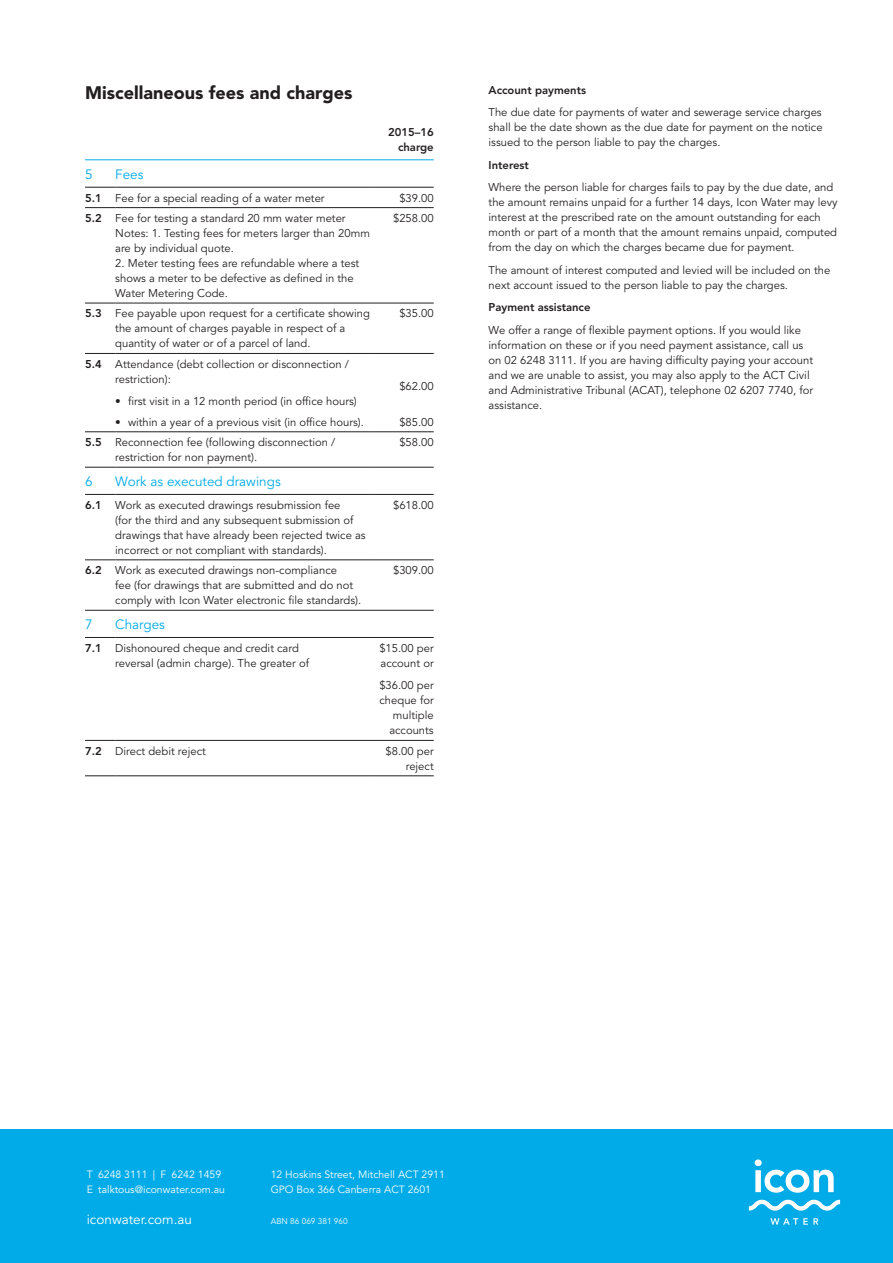
<style>
.page{position:relative;width:893px;height:1263px;background:#fff}
.page>*{position:absolute;margin:0;border:0;box-sizing:border-box;transform-origin:0 0}
.t1{font:900 18px "Avenir LT Std";color:#231f20}
.t2{font:13.5px "Avenir LT Std";color:#00abe7}
.t3{font:13.5px "Avenir LT Std";color:#fff}
.t4{font:11.25px/15px "Avenir LT Std";color:#231f20}
.t5{font:800 11.25px/15px "Avenir LT Std";color:#231f20;text-align:right}
.t6{font:10.5px/15px "Avenir LT Std";color:#fff}
.t7{font:8.25px "Avenir LT Std";color:#fff}
.s1{font-weight:800}
</style>
<div class="page">
<div style="left:0;top:1129px;width:893px;height:134px;background:#00abe7"></div>
<svg style="left:749px;top:1200px;width:91px;height:10px"></svg>
<svg style="left:755px;top:1159px;width:79px;height:34px"></svg>
<svg style="left:770px;top:1218px;width:48px;height:7px"></svg>
<hr style="left:85px;top:740px;width:30px;height:1px;background:#231f20">
<hr style="left:115px;top:740px;width:255px;height:1px;background:#231f20">
<hr style="left:370px;top:740px;width:64px;height:1px;background:#231f20">
<hr style="left:85px;top:207px;width:30px;height:1px;background:#231f20">
<hr style="left:115px;top:207px;width:255px;height:1px;background:#231f20">
<hr style="left:370px;top:207px;width:64px;height:1px;background:#231f20">
<hr style="left:85px;top:431px;width:30px;height:1px;background:#231f20">
<hr style="left:115px;top:431px;width:255px;height:1px;background:#231f20">
<hr style="left:370px;top:431px;width:64px;height:1px;background:#231f20">
<hr style="left:85px;top:560px;width:30px;height:1px;background:#231f20">
<hr style="left:115px;top:560px;width:255px;height:1px;background:#231f20">
<hr style="left:370px;top:560px;width:64px;height:1px;background:#231f20">
<hr style="left:85px;top:775px;width:30px;height:1px;background:#231f20">
<hr style="left:115px;top:775px;width:255px;height:1px;background:#231f20">
<hr style="left:370px;top:775px;width:64px;height:1px;background:#231f20">
<hr style="left:85px;top:159px;width:30px;height:1px;background:#00abe7">
<hr style="left:115px;top:159px;width:255px;height:1px;background:#00abe7">
<hr style="left:370px;top:159px;width:64px;height:1px;background:#00abe7">
<hr style="left:85px;top:303px;width:30px;height:1px;background:#231f20">
<hr style="left:85px;top:353px;width:30px;height:1px;background:#231f20">
<hr style="left:115px;top:303px;width:255px;height:1px;background:#231f20">
<hr style="left:115px;top:353px;width:255px;height:1px;background:#231f20">
<hr style="left:370px;top:303px;width:64px;height:1px;background:#231f20">
<hr style="left:370px;top:353px;width:64px;height:1px;background:#231f20">
<hr style="left:85px;top:187px;width:30px;height:1px;background:#231f20">
<hr style="left:115px;top:187px;width:255px;height:1px;background:#231f20">
<hr style="left:370px;top:187px;width:64px;height:1px;background:#231f20">
<hr style="left:85px;top:610px;width:30px;height:1px;background:#231f20">
<hr style="left:115px;top:610px;width:255px;height:1px;background:#231f20">
<hr style="left:370px;top:610px;width:64px;height:1px;background:#231f20">
<hr style="left:85px;top:637px;width:30px;height:1px;background:#231f20">
<hr style="left:115px;top:637px;width:255px;height:1px;background:#231f20">
<hr style="left:370px;top:637px;width:64px;height:1px;background:#231f20">
<hr style="left:85px;top:467px;width:30px;height:1px;background:#231f20">
<hr style="left:115px;top:467px;width:255px;height:1px;background:#231f20">
<hr style="left:370px;top:467px;width:64px;height:1px;background:#231f20">
<hr style="left:85px;top:494px;width:30px;height:1px;background:#231f20">
<hr style="left:115px;top:494px;width:255px;height:1px;background:#231f20">
<hr style="left:370px;top:494px;width:64px;height:1px;background:#231f20">
<h1 class="t1" style="left:85px;top:81px;width:269px">Miscellaneous fees and charges</h1>
<p class="t5" style="left:388px;top:125px;width:47px">2015–16 charge</p>
<p class="t2" style="left:85px;top:166px;width:9px">5</p>
<p class="t2" style="left:115px;top:166px;width:30px">Fees</p>
<p class="t4" style="left:85px;top:191px;width:241px"><span class="s1">5.1</span> Fee for a special reading of a water meter</p>
<p class="t4" style="left:399px;top:191px;width:36px">$39.00</p>
<p class="t4" style="left:115px;top:211px;width:256px;text-indent:-30px"><span class="s1">5.2</span> Fee for testing a standard 20 mm water meter<br>Notes: 1. Testing fees for meters larger than 20mm are by individual quote.</p>
<p class="t4" style="left:115px;top:256px;width:245px">2. Meter testing fees are refundable where a test shows a meter to be defective as defined in the<br>Water Metering Code.</p>
<p class="t4" style="left:393px;top:211px;width:42px">$258.00</p>
<p class="t4" style="left:115px;top:306px;width:256px;text-indent:-30px"><span class="s1">5.3</span> Fee payable upon request for a certificate showing the amount of charges payable in respect of a quantity of water or of a parcel of land.</p>
<p class="t4" style="left:399px;top:306px;width:36px">$35.00</p>
<p class="t4" style="left:115px;top:357px;width:235px;text-indent:-30px"><span class="s1">5.4</span> Attendance (debt collection or disconnection / restriction):</p>
<p class="t4" style="left:115px;top:394px;width:243px">• first visit in a 12 month period (in office hours)</p>
<p class="t4" style="left:399px;top:379px;width:36px">$62.00</p>
<p class="t4" style="left:115px;top:415px;width:250px">• within a year of a previous visit (in office hours).</p>
<p class="t4" style="left:399px;top:415px;width:36px">$85.00</p>
<p class="t4" style="left:115px;top:435px;width:222px;text-indent:-30px"><span class="s1">5.5</span> Reconnection fee (following disconnection / restriction for non payment).</p>
<p class="t4" style="left:399px;top:435px;width:36px">$58.00</p>
<p class="t2" style="left:85px;top:473px;width:9px">6</p>
<p class="t2" style="left:115px;top:473px;width:167px">Work as executed drawings</p>
<p class="t4" style="left:115px;top:498px;width:252px;text-indent:-30px"><span class="s1">6.1</span> Work as executed drawings resubmission fee<br>(for the third and any subsequent submission of drawings that have already been rejected twice as incorrect or not compliant with standards).</p>
<p class="t4" style="left:393px;top:498px;width:42px">$618.00</p>
<p class="t4" style="left:115px;top:563px;width:247px;text-indent:-30px"><span class="s1">6.2</span> Work as executed drawings non-compliance<br>fee (for drawings that are submitted and do not comply with Icon Water electronic file standards).</p>
<p class="t4" style="left:393px;top:563px;width:42px">$309.00</p>
<p class="t2" style="left:85px;top:616px;width:9px">7</p>
<p class="t2" style="left:115px;top:616px;width:51px">Charges</p>
<p class="t4" style="left:115px;top:641px;width:195px;text-indent:-30px"><span class="s1">7.1</span> Dishonoured cheque and credit card reversal (admin charge). The greater of</p>
<p class="t4" style="left:379px;top:641px;width:56px">$15.00 per account or</p>
<p class="t4" style="left:379px;top:678px;width:56px;text-align:right">$36.00 per cheque for multiple accounts</p>
<p class="t4" style="left:85px;top:744px;width:122px"><span class="s1">7.2</span> Direct debit reject</p>
<p class="t4" style="left:386px;top:744px;width:50px;text-align:right">$8.00 per reject</p>
<p class="t5" style="left:489px;top:82px;width:99px">Account payments</p>
<p class="t4" style="left:489px;top:105px;width:335px;text-align:justify">The due date for payments of water and sewerage service charges shall be the date shown as the due date for payment on the notice issued to the person liable to pay the charges.</p>
<p class="t5" style="left:489px;top:157px;width:42px">Interest</p>
<p class="t4" style="left:489px;top:180px;width:351px">Where the person liable for charges fails to pay by the due date, and the amount remains unpaid for a further 14 days, Icon Water may levy interest at the prescribed rate on the amount outstanding for each month or part of a month that the amount remains unpaid, computed from the day on which the charges became due for payment.</p>
<p class="t4" style="left:489px;top:262px;width:343px">The amount of interest computed and levied will be included on the next account issued to the person liable to pay the charges.</p>
<p class="t5" style="left:489px;top:300px;width:103px">Payment assistance</p>
<p class="t4" style="left:489px;top:322px;width:326px">We offer a range of flexible payment options. If you would like information on these or if you need payment assistance, call us on 02 6248 3111. If you are having difficulty paying your account and we are unable to assist, you may also apply to the ACT Civil and Administrative Tribunal (ACAT), telephone 02 6207 7740, for assistance.</p>
<p class="t6" style="left:87px;top:1167px;width:140px">T 6248 3111 | F 6242 1459<br>E talktous@iconwater.com.au</p>
<p class="t6" style="left:271px;top:1167px;width:176px">12 Hoskins Street, Mitchell ACT 2911<br>GPO Box 366 Canberra ACT 2601</p>
<p class="t3" style="left:87px;top:1212px;width:107px">iconwater.com.au</p>
<p class="t7" style="left:271px;top:1216px;width:78px">ABN 86 069 381 960</p>
</div>
